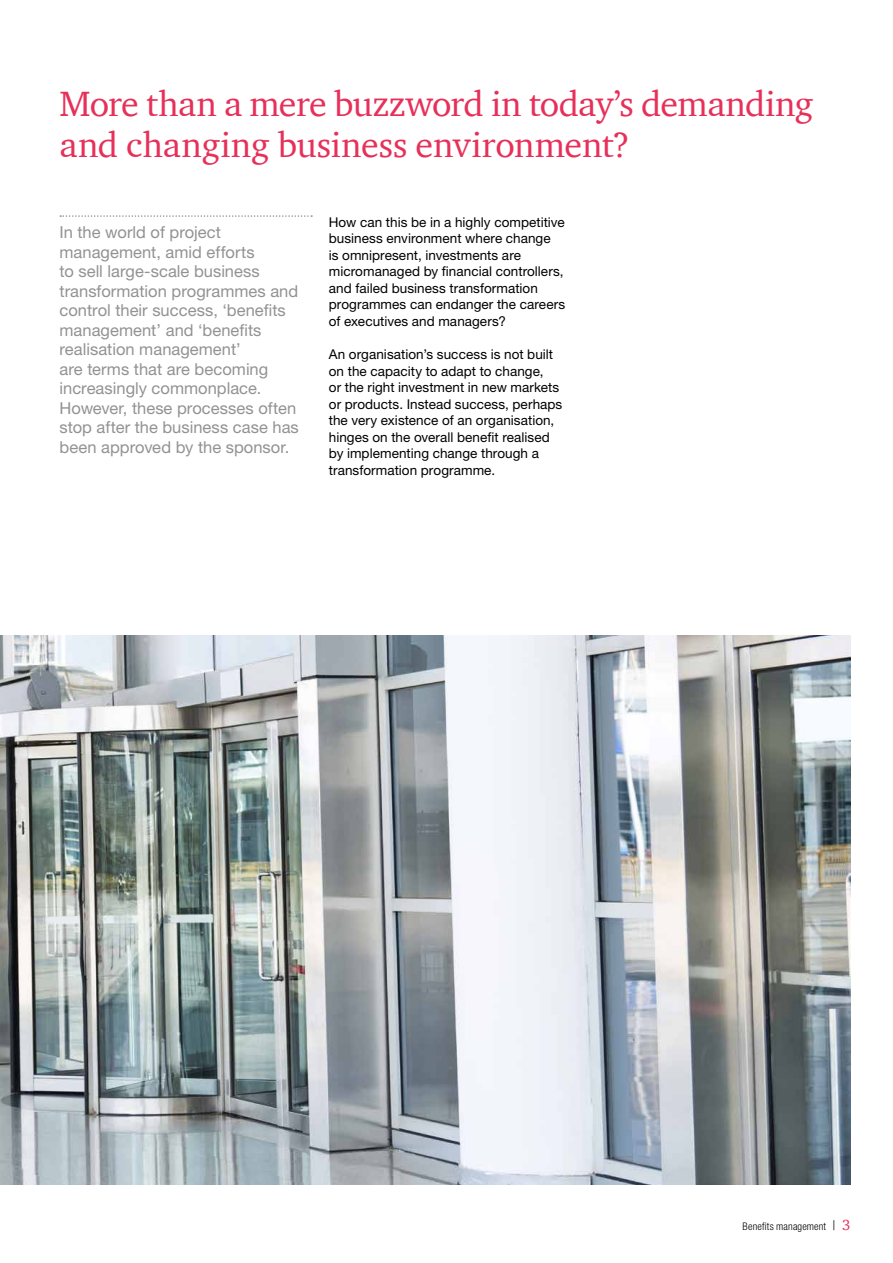
<style>
.page{position:relative;width:893px;height:1263px;background:#fff}
.page>*{position:absolute;margin:0;border:0;box-sizing:border-box;transform-origin:0 0}
.t1{font:36px/40.5px "ITC Charter Com";letter-spacing:-.015em;color:#e73059}
.t2{font:16.5px/19.5px "Helvetica Neue LT Std";color:#919291}
.t3{font:13.5px/16.5px "Helvetica Neue LT Std";letter-spacing:.005em;color:#000}
.t4{font:300 condensed 10.5px "Helvetica Neue LT Std";letter-spacing:.01em;color:#000}
.s1{font-size:13.5px}
.s2{font-family:"ITC Charter Com";font-weight:400;font-stretch:normal;font-size:15px;color:#e73059}
</style>
<div class="page">
<svg style="left:60px;top:215px;width:252px;height:2px"></svg>
<img style="left:0;top:636px;width:850px;height:548px">
<h1 class="t1" style="left:60px;top:83px;width:755px">More than a mere buzzword in today’s demanding and changing business environment?</h1>
<p class="t2" style="left:60px;top:222px;width:241px">In the world of project management, amid efforts<br>to sell large-scale business transformation programmes and control their success, ‘benefits management’ and ‘benefits realisation management’<br>are terms that are becoming increasingly commonplace.<br>However, these processes often stop after the business case has been approved by the sponsor.</p>
<p class="t3" style="left:329px;top:213px;width:238px">How can this be in a highly competitive business environment where change<br>is omnipresent, investments are micromanaged by financial controllers, and failed business transformation programmes can endanger the careers of executives and managers?</p>
<p class="t3" style="left:329px;top:346px;width:235px">An organisation’s success is not built on the capacity to adapt to change,<br>or the right investment in new markets or products. Instead success, perhaps the very existence of an organisation, hinges on the overall benefit realised by implementing change through a transformation programme.</p>
<p class="t4" style="left:742px;top:1221px;width:109px">Benefits management <span class="s1">|</span> <span class="s2">3</span></p>
</div>
